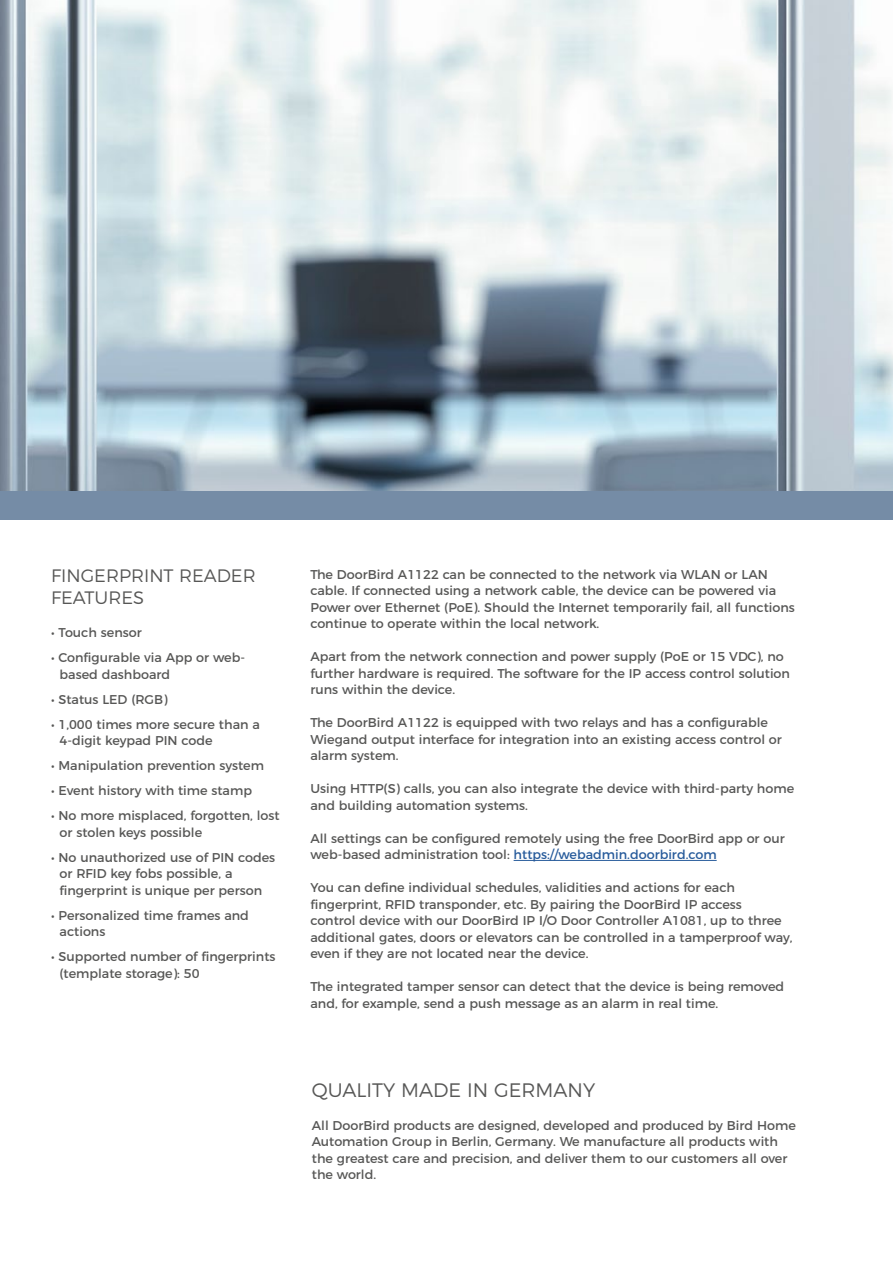
<style>
.page{position:relative;width:893px;height:1263px;background:#fff}
.page>*{position:absolute;margin:0;border:0;box-sizing:border-box;transform-origin:0 0}
.t1{font:300 19.5px "Montserrat";color:#575756}
.t2{font:300 18px/21.6px "Montserrat";color:#575756}
.t3{font:12.75px/16.5px "Montserrat";color:#575756}
.s1{color:#275b9b}
</style>
<div class="page">
<img style="left:0;top:0;width:893px;height:492px">
<div style="left:0;top:492px;width:893px;height:28px;background:#758ca6"></div>
<hr style="left:514px;top:860px;width:203px;height:1px;background:#275b9b">
<h2 class="t2" style="left:51px;top:564px;width:206px">FINGERPRINT READER<br>FEATURES</h2>
<p class="t3" style="left:51px;top:623px;width:92px">• Touch sensor</p>
<p class="t3" style="left:60px;top:648px;width:187px;text-indent:-9px">• Configurable via App or web&shy;based dashboard</p>
<p class="t3" style="left:51px;top:690px;width:118px">• Status LED (RGB)</p>
<p class="t3" style="left:60px;top:715px;width:202px;text-indent:-9px">• 1,000 times more secure than a<br>4-digit keypad PIN code</p>
<p class="t3" style="left:51px;top:756px;width:215px">• Manipulation prevention system</p>
<p class="t3" style="left:51px;top:781px;width:203px">• Event history with time stamp</p>
<p class="t3" style="left:60px;top:806px;width:222px;text-indent:-9px">• No more misplaced, forgotten, lost or stolen keys possible</p>
<p class="t3" style="left:60px;top:848px;width:217px;text-indent:-9px">• No unauthorized use of PIN codes or RFID key fobs possible, a fingerprint is unique per person</p>
<p class="t3" style="left:60px;top:906px;width:191px;text-indent:-9px">• Personalized time frames and actions</p>
<p class="t3" style="left:60px;top:947px;width:217px;text-indent:-9px">• Supported number of fingerprints (template storage): 50</p>
<p class="t3" style="left:310px;top:565px;width:486px">The DoorBird A1122 can be connected to the network via WLAN or LAN cable. If connected using a network cable, the device can be powered via Power over Ethernet (PoE). Should the Internet temporarily fail, all functions continue to operate within the local network.</p>
<p class="t3" style="left:310px;top:647px;width:481px">Apart from the network connection and power supply (PoE or 15 VDC), no further hardware is required. The software for the IP access control solution runs within the device.</p>
<p class="t3" style="left:310px;top:713px;width:473px">The DoorBird A1122 is equipped with two relays and has a configurable<br>Wiegand output interface for integration into an existing access control or alarm system.</p>
<p class="t3" style="left:310px;top:779px;width:485px">Using HTTP(S) calls, you can also integrate the device with third-party home and building automation systems.</p>
<p class="t3" style="left:310px;top:829px;width:476px">All settings can be configured remotely using the free DoorBird app or our web-based administration tool: <span class="s1">https://webadmin.doorbird.com</span></p>
<p class="t3" style="left:310px;top:878px;width:484px">You can define individual schedules, validities and actions for each fingerprint, RFID transponder, etc. By pairing the DoorBird IP access<br>control device with our DoorBird IP I/O Door Controller A1081, up to three additional gates, doors or elevators can be controlled in a tamperproof way, even if they are not located near the device.</p>
<p class="t3" style="left:310px;top:977px;width:475px">The integrated tamper sensor can detect that the device is being removed and, for example, send a push message as an alarm in real time.</p>
<h1 class="t1" style="left:312px;top:1074px;width:285px">QUALITY MADE IN GERMANY</h1>
<p class="t3" style="left:312px;top:1116px;width:486px">All DoorBird products are designed, developed and produced by Bird Home Automation Group in Berlin, Germany. We manufacture all products with the greatest care and precision, and deliver them to our customers all over the world.</p>
</div>
